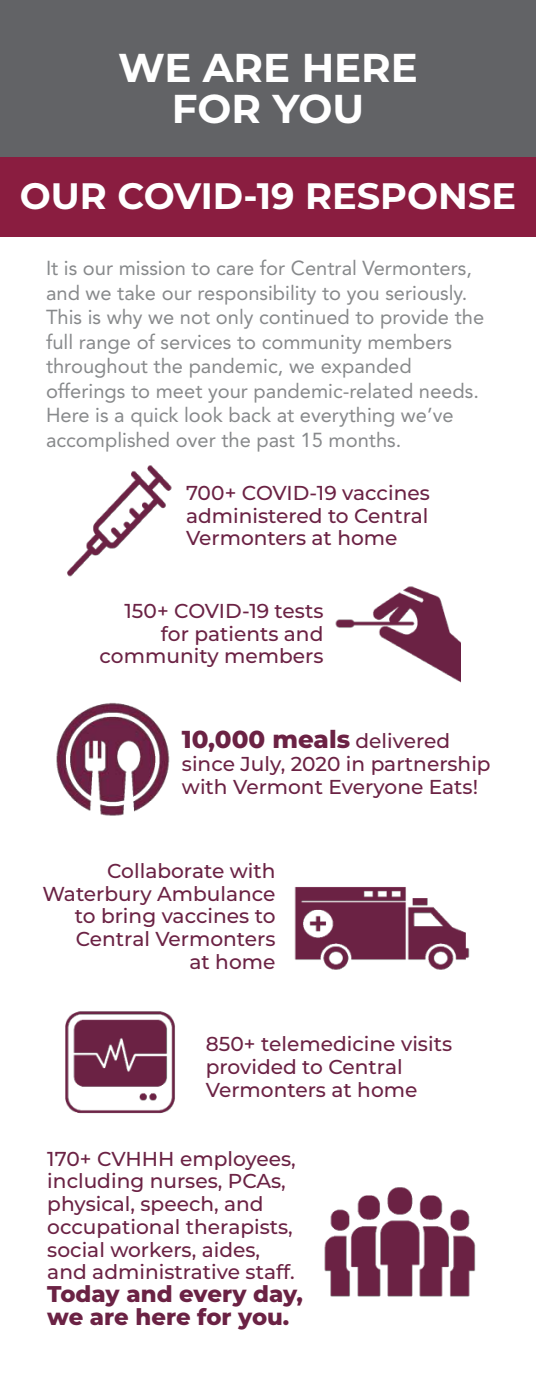
<style>
.page{position:relative;width:536px;height:1386px;background:#fff}
.page>*{position:absolute;margin:0;border:0;box-sizing:border-box;transform-origin:0 0}
.t1{font:700 40.25px/40.2px "Montserrat";color:#fff;text-align:center}
.t2{font:700 36.75px "Montserrat";color:#fff}
.t3{font:800 24.5px "Montserrat";color:#6b2244}
.t4{font:800 22.75px/22.8px "Montserrat";color:#6b2244}
.t5{font:500 20.12px/22.8px "Montserrat";color:#6b2244}
.t6{font:20.12px/24.5px "Avenir LT Std";color:#87898b}
.s1{font-weight:500;font-size:20.12px}
</style>
<div class="page">
<div style="left:0;top:0;width:536px;height:157px;background:#626366"></div>
<div style="left:0;top:158px;width:536px;height:79px;background:#8a1d40"></div>
<img style="left:67px;top:465px;width:105px;height:112px">
<img style="left:335px;top:586px;width:126px;height:97px">
<img style="left:294px;top:887px;width:176px;height:83px">
<img style="left:56px;top:702px;width:114px;height:114px">
<img style="left:65px;top:1011px;width:110px;height:103px">
<img style="left:324px;top:1187px;width:152px;height:110px">
<h1 class="t1" style="left:118px;top:50px;width:301px">WE ARE HERE<br>FOR YOU</h1>
<h2 class="t2" style="left:20px;top:180px;width:497px">OUR COVID-19 RESPONSE</h2>
<p class="t6" style="left:46px;top:257px;width:439px">It is our mission to care for Central Vermonters, and we take our responsibility to you seriously.<br>This is why we not only continued to provide the full range of services to community members throughout the pandemic, we expanded offerings to meet your pandemic-related needs.<br>Here is a quick look back at everything we’ve accomplished over the past 15 months.</p>
<p class="t5" style="left:186px;top:483px;width:245px;text-align:justify">700+ COVID-19 vaccines administered to Central Vermonters at home</p>
<p class="t5" style="left:100px;top:601px;width:225px;text-align:right">150+ COVID-19 tests for patients and community members</p>
<p class="t3" style="left:182px;top:730px;width:270px">10,000 meals <span class="s1">delivered</span></p>
<p class="t5" style="left:182px;top:754px;width:310px">since July, 2020 in partnership with Vermont Everyone Eats!</p>
<p class="t5" style="left:42px;top:861px;width:234px;text-align:right">Collaborate with<br>Waterbury Ambulance to bring vaccines to<br>Central Vermonters<br>at home</p>
<p class="t5" style="left:206px;top:1034px;width:247px">850+ telemedicine visits provided to Central<br>Vermonters at home</p>
<p class="t5" style="left:47px;top:1149px;width:250px">170+ CVHHH employees, including nurses, PCAs, physical, speech, and occupational therapists, social workers, aides, and administrative staff.</p>
<p class="t4" style="left:47px;top:1285px;width:257px">Today and every day, we are here for you.</p>
</div>
